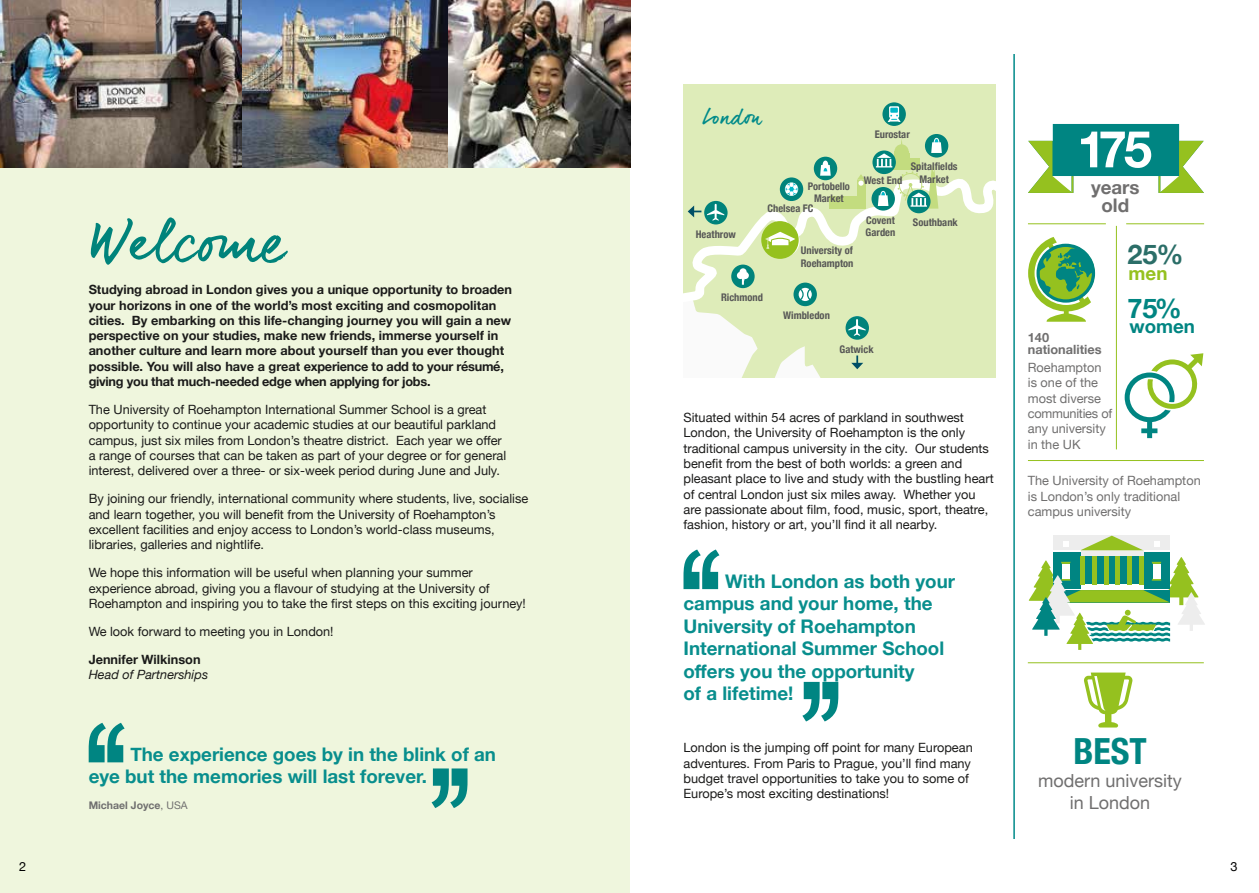
<style>
.page{position:relative;width:1259px;height:893px;background:#fff}
.page>*{position:absolute;margin:0;border:0;box-sizing:border-box;transform-origin:0 0}
.t1{font:56.25px "dear Joe 6";color:#00837b}
.t2{font:700 51px "Helvetica Neue";color:#fff}
.t3{font:700 condensed 36px "Helvetica Neue";color:#008582}
.t4{font:700 27px "Helvetica Neue";color:#2b6e68}
.t5{font:700 27px "Helvetica Neue";color:#008582}
.t6{font:21px "dear Joe 6";color:#008a89}
.t7{font:700 18.75px/22.5px "Helvetica Neue";color:#088e8d}
.t8{font:700 18.75px/18.3px "Helvetica Neue";color:#706f6f;text-align:center}
.t9{font:700 18.75px "Helvetica Neue";color:#008582}
.t10{font:700 18.75px "Helvetica Neue";color:#95c11f}
.t11{font:18px/21.6px "Helvetica Neue";color:#706f6f;text-align:center}
.t12{font:12.75px/15.3px "Helvetica Neue";color:#1b1b1a}
.t13{font:700 12.75px/15.3px "Helvetica Neue";color:#1b1b1a}
.t14{font:12.75px/15.3px "Helvetica Neue";color:#706f6f}
.t15{font:italic 12.75px "Helvetica Neue";color:#1b1b1a}
.t16{font:700 12.75px/12.3px "Helvetica Neue";color:#706f6f}
.t17{font:12.75px "Helvetica Neue";color:#000}
.t18{font:700 condensed 10.5px/12.8px "Helvetica Neue";color:#575756;text-align:center}
.t19{font:700 10.5px "Helvetica Neue";color:#706f6f}
.s1{font-weight:400}
</style>
<div class="page">
<div style="left:0;top:0;width:629px;height:893px;background:#eff6dd"></div>
<hr style="left:1013px;top:54px;width:2px;height:785px;background:#008a89">
<svg style="left:683px;top:84px;width:312px;height:294px;background:#e1edc0"></svg>
<svg style="left:683px;top:162px;width:312px;height:146px;background:#e0edbf"></svg>
<svg style="left:845px;top:316px;width:24px;height:24px"></svg>
<svg style="left:882px;top:102px;width:24px;height:24px"></svg>
<svg style="left:793px;top:283px;width:24px;height:23px"></svg>
<svg style="left:761px;top:221px;width:37px;height:38px"></svg>
<svg style="left:731px;top:265px;width:23px;height:23px"></svg>
<svg style="left:814px;top:157px;width:23px;height:23px"></svg>
<svg style="left:780px;top:177px;width:23px;height:24px"></svg>
<svg style="left:851px;top:355px;width:12px;height:14px"></svg>
<svg style="left:687px;top:201px;width:40px;height:23px"></svg>
<div style="left:857px;top:180px;width:8px;height:29px;background:#c3dc7f"></div>
<div style="left:829px;top:196px;width:28px;height:13px;background:#c3dc7f"></div>
<svg style="left:857px;top:174px;width:8px;height:12px"></svg>
<svg style="left:871px;top:134px;width:77px;height:79px;background:#b0d6af"></svg>
<svg style="left:683px;top:549px;width:36px;height:40px"></svg>
<svg style="left:802px;top:682px;width:36px;height:39px"></svg>
<div style="left:1053px;top:552px;width:117px;height:37px;background:#008582"></div>
<div style="left:1080px;top:550px;width:63px;height:6px;background:#ededed"></div>
<div style="left:1053px;top:536px;width:117px;height:14px;background:#ededed"></div>
<svg style="left:1063px;top:541px;width:5px;height:5px"></svg>
<svg style="left:1154px;top:541px;width:5px;height:5px"></svg>
<svg style="left:1081px;top:536px;width:62px;height:14px"></svg>
<div style="left:1080px;top:556px;width:5px;height:28px;background:#95c11f"></div>
<hr style="left:1092px;top:556px;width:4px;height:28px;background:#95c11f">
<hr style="left:1104px;top:556px;width:4px;height:28px;background:#95c11f">
<div style="left:1115px;top:556px;width:5px;height:28px;background:#95c11f"></div>
<hr style="left:1127px;top:556px;width:4px;height:28px;background:#95c11f">
<hr style="left:1139px;top:556px;width:4px;height:28px;background:#95c11f">
<svg style="left:1028px;top:557px;width:177px;height:93px"></svg>
<hr style="left:1028px;top:224px;width:78px;height:1px;background:#95c11f">
<hr style="left:1126px;top:224px;width:78px;height:1px;background:#95c11f">
<svg style="left:1028px;top:237px;width:67px;height:85px"></svg>
<hr style="left:1116px;top:226px;width:1px;height:223px;background:#95c11f">
<hr style="left:1028px;top:460px;width:176px;height:1px;background:#95c11f">
<hr style="left:1027px;top:662px;width:176px;height:1px;background:#95c11f">
<svg style="left:1124px;top:353px;width:79px;height:85px"></svg>
<svg style="left:1028px;top:124px;width:176px;height:69px"></svg>
<svg style="left:1084px;top:672px;width:48px;height:55px"></svg>
<img style="left:248px;top:0;width:382px;height:168px">
<img style="left:0;top:0;width:248px;height:168px">
<svg style="left:89px;top:723px;width:36px;height:39px"></svg>
<svg style="left:431px;top:768px;width:36px;height:40px"></svg>
<h1 class="t1" style="left:89px;top:208px;width:197px">Welcome</h1>
<p class="t13" style="left:89px;top:282px;width:425px">Studying abroad in London gives you a unique opportunity to broaden your horizons in one of the world’s most exciting and cosmopolitan cities. By embarking on this life-changing journey you will gain a new perspective on your studies, make new friends, immerse yourself in another culture and learn more about yourself than you ever thought possible. You will also have a great experience to add to your résumé, giving you that much-needed edge when applying for jobs.</p>
<p class="t12" style="left:89px;top:403px;width:419px">The University of Roehampton International Summer School is a great opportunity to continue your academic studies at our beautiful parkland campus, just six miles from London’s theatre district. Each year we offer a range of courses that can be taken as part of your degree or for general interest, delivered over a three- or six-week period during June and July.</p>
<p class="t12" style="left:89px;top:492px;width:441px">By joining our friendly, international community where students, live, socialise and learn together, you will benefit from the University of Roehampton’s excellent facilities and enjoy access to London’s world-class museums, libraries, galleries and nightlife.</p>
<p class="t12" style="left:89px;top:566px;width:439px">We hope this information will be useful when planning your summer experience abroad, giving you a flavour of studying at the University of<br>Roehampton and inspiring you to take the first steps on this exciting journey!</p>
<p class="t12" style="left:89px;top:624px;width:246px">We look forward to meeting you in London!</p>
<p class="t13" style="left:89px;top:652px;width:113px">Jennifer Wilkinson</p>
<p class="t15" style="left:89px;top:666px;width:121px">Head of Partnerships</p>
<h3 class="t7" style="left:89px;top:743px;width:409px;text-indent:42px">The experience goes by in the blink of an eye but the memories will last forever.</h3>
<p class="t19" style="left:89px;top:797px;width:100px">Michael Joyce<span class="s1">, USA</span></p>
<h3 class="t6" style="left:702px;top:105px;width:62px">London</h3>
<p class="t18" style="left:696px;top:227px;width:42px">Heathrow</p>
<p class="t18" style="left:808px;top:179px;width:44px">Portobello<br>Market</p>
<p class="t18" style="left:767px;top:201px;width:47px">Chelsea FC</p>
<p class="t18" style="left:801px;top:244px;width:54px;text-align:left">University of<br>Roehampton</p>
<p class="t18" style="left:721px;top:290px;width:43px">Richmond</p>
<p class="t18" style="left:783px;top:308px;width:48px">Wimbledon</p>
<p class="t18" style="left:874px;top:127px;width:37px">Eurostar</p>
<p class="t18" style="left:864px;top:174px;width:40px">West End</p>
<p class="t18" style="left:865px;top:213px;width:31px;text-align:left">Covent<br>Garden</p>
<p class="t18" style="left:910px;top:159px;width:48px">Spitalfields<br>Market</p>
<p class="t18" style="left:913px;top:215px;width:46px">Southbank</p>
<p class="t18" style="left:839px;top:342px;width:36px">Gatwick</p>
<p class="t12" style="left:683px;top:411px;width:312px">Situated within 54 acres of parkland in southwest London, the University of Roehampton is the only traditional campus university in the city. Our students benefit from the best of both worlds: a green and pleasant place to live and study with the bustling heart of central London just six miles away. Whether you are passionate about film, food, music, sport, theatre, fashion, history or art, you’ll find it all nearby.</p>
<h3 class="t7" style="left:683px;top:570px;width:273px;text-indent:42px">With London as both your campus and your home, the<br>University of Roehampton<br>International Summer School offers you the opportunity<br>of a lifetime!</h3>
<p class="t12" style="left:683px;top:741px;width:291px">London is the jumping off point for many European adventures. From Paris to Prague, you’ll find many budget travel opportunities to take you to some of Europe’s most exciting destinations!</p>
<h2 class="t2" style="left:1077px;top:109px;width:76px">175</h2>
<h3 class="t8" style="left:1091px;top:179px;width:50px">years old</h3>
<p class="t16" style="left:1027px;top:331px;width:75px">140 nationalities</p>
<p class="t14" style="left:1027px;top:361px;width:86px">Roehampton is one of the most diverse communities of any university in the UK</p>
<h3 class="t4" style="left:1127px;top:233px;width:58px">25%</h3>
<h3 class="t5" style="left:1127px;top:288px;width:56px">75%</h3>
<h3 class="t10" style="left:1128px;top:259px;width:40px">men</h3>
<h3 class="t9" style="left:1129px;top:312px;width:67px">women</h3>
<p class="t14" style="left:1027px;top:474px;width:174px">The University of Roehampton is London’s only traditional campus university</p>
<h3 class="t3" style="left:1073px;top:721px;width:75px">BEST</h3>
<h3 class="t11" style="left:1038px;top:771px;width:145px">modern university in London</h3>
<p class="t17" style="left:19px;top:857px;width:9px">2</p>
<p class="t17" style="left:1230px;top:857px;width:9px">3</p>
</div>
